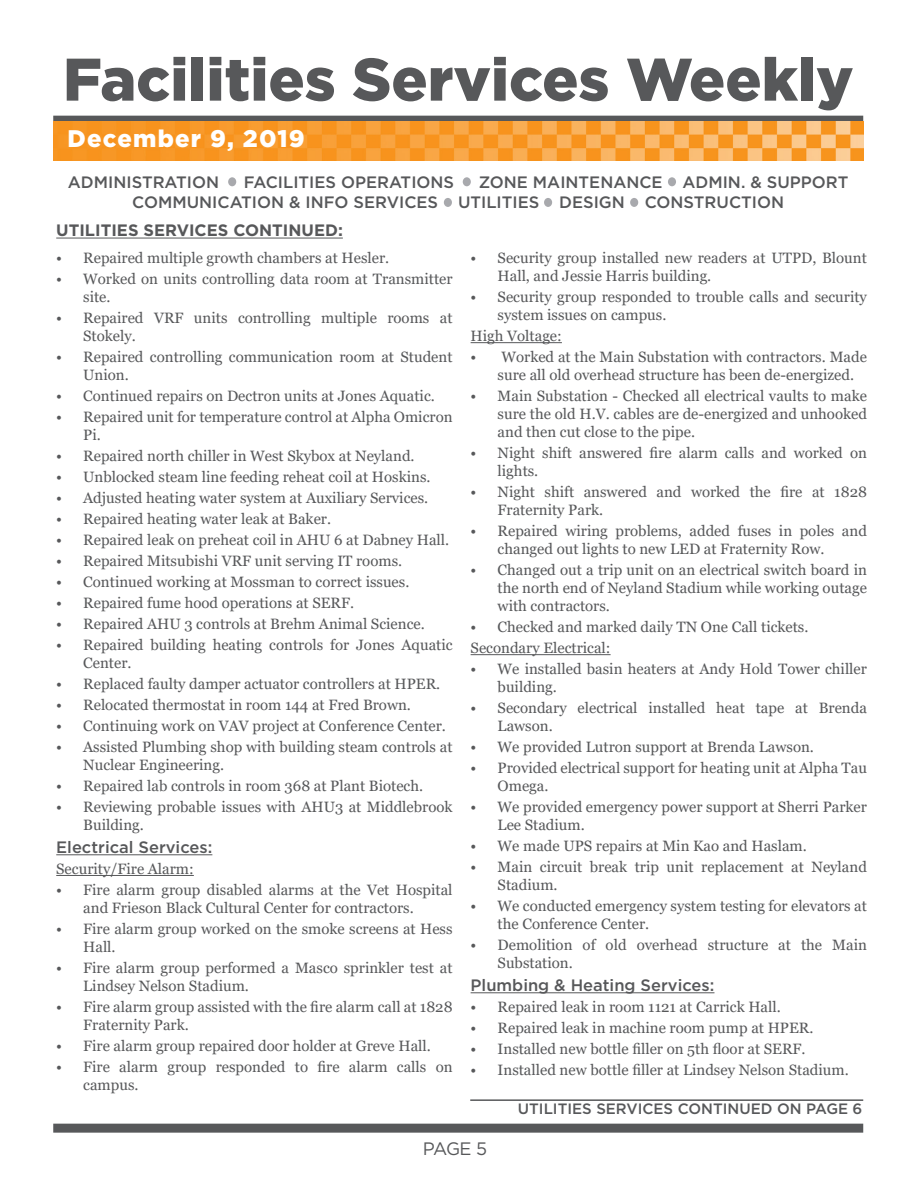
<style>
.page{position:relative;width:918px;height:1188px;background:#fff}
.page>*{position:absolute;margin:0;border:0;box-sizing:border-box;transform-origin:0 0}
.t1{font:900 60px "Gotham";color:#57585a}
.t2{font:900 24px "Gotham";letter-spacing:.05em;color:#fff}
.t3{font:18px "Gotham";color:#57585a}
.t4{font:500 16.5px/19.8px "Gotham";color:#57585a}
.t5{font:700 16.5px "Gotham";color:#57585a}
.t6{font:15px/18px "Georgia";color:#57585a}
.t7{font:500 15px "Gotham";color:#57585a}
</style>
<div class="page">
<div style="left:228px;top:177px;width:8px;height:9px;background:#a8a9ad;border-radius:50%"></div>
<div style="left:444px;top:198px;width:8px;height:9px;background:#a8a9ad;border-radius:50%"></div>
<div style="left:668px;top:177px;width:8px;height:9px;background:#a8a9ad;border-radius:50%"></div>
<div style="left:463px;top:177px;width:8px;height:9px;background:#a8a9ad;border-radius:50%"></div>
<div style="left:544px;top:198px;width:8px;height:9px;background:#a8a9ad;border-radius:50%"></div>
<div style="left:630px;top:198px;width:8px;height:9px;background:#a8a9ad;border-radius:50%"></div>
<div style="left:53px;top:1124px;width:810px;height:9px;background:#57585a"></div>
<div style="left:53px;top:116px;width:810px;height:6px;background:#57585a"></div>
<img style="left:53px;top:121px;width:810px;height:40px">
<hr style="left:56px;top:854px;width:156px;height:1px;background:#57585a">
<hr style="left:56px;top:875px;width:138px;height:1px;background:#57585a">
<hr style="left:471px;top:342px;width:91px;height:1px;background:#57585a">
<hr style="left:471px;top:654px;width:140px;height:1px;background:#57585a">
<hr style="left:471px;top:992px;width:243px;height:1px;background:#57585a">
<hr style="left:56px;top:238px;width:287px;height:1px;background:#57585a">
<hr style="left:470px;top:1099px;width:393px;height:2px;background:#57585a">
<p class="t1" style="left:63px;top:38px;width:792px">Facilities Services Weekly</p>
<p class="t2" style="left:68px;top:122px;width:239px">December 9, 2019</p>
<p class="t4" style="left:68px;top:172px;width:153px">ADMINISTRATION</p>
<p class="t4" style="left:244px;top:172px;width:212px">FACILITIES OPERATIONS</p>
<p class="t4" style="left:132px;top:172px;width:718px;text-indent:347px">ZONE MAINTENANCE ADMIN. &amp; SUPPORT<br>COMMUNICATION &amp; INFO SERVICES UTILITIES DESIGN CONSTRUCTION</p>
<p class="t5" style="left:56px;top:220px;width:288px">UTILITIES SERVICES CONTINUED:</p>
<p class="t6" style="left:56px;top:249px;width:335px">• Repaired multiple growth chambers at Hesler.</p>
<p class="t6" style="left:83px;top:270px;width:371px;text-indent:-27px">• Worked on units controlling data room at Transmitter site.</p>
<p class="t6" style="left:83px;top:309px;width:371px;text-indent:-27px">• Repaired VRF units controlling multiple rooms at<br>Stokely.</p>
<p class="t6" style="left:83px;top:348px;width:371px;text-indent:-27px">• Repaired controlling communication room at Student<br>Union.</p>
<p class="t6" style="left:56px;top:387px;width:380px">• Continued repairs on Dectron units at Jones Aquatic.</p>
<p class="t6" style="left:83px;top:408px;width:371px;text-indent:-27px">• Repaired unit for temperature control at Alpha Omicron<br>Pi.</p>
<p class="t6" style="left:56px;top:447px;width:360px">• Repaired north chiller in West Skybox at Neyland.</p>
<p class="t6" style="left:56px;top:468px;width:376px">• Unblocked steam line feeding reheat coil at Hoskins.</p>
<p class="t6" style="left:56px;top:489px;width:374px">• Adjusted heating water system at Auxiliary Services.</p>
<p class="t6" style="left:56px;top:510px;width:276px">• Repaired heating water leak at Baker.</p>
<p class="t6" style="left:56px;top:531px;width:394px">• Repaired leak on preheat coil in AHU 6 at Dabney Hall.</p>
<p class="t6" style="left:56px;top:552px;width:347px">• Repaired Mitsubishi VRF unit serving IT rooms.</p>
<p class="t6" style="left:56px;top:573px;width:355px">• Continued working at Mossman to correct issues.</p>
<p class="t6" style="left:56px;top:594px;width:299px">• Repaired fume hood operations at SERF.</p>
<p class="t6" style="left:56px;top:615px;width:370px">• Repaired AHU 3 controls at Brehm Animal Science.</p>
<p class="t6" style="left:83px;top:636px;width:371px;text-indent:-27px">• Repaired building heating controls for Jones Aquatic<br>Center.</p>
<p class="t6" style="left:56px;top:675px;width:386px">• Replaced faulty damper actuator controllers at HPER.</p>
<p class="t6" style="left:56px;top:696px;width:356px">• Relocated thermostat in room 144 at Fred Brown.</p>
<p class="t6" style="left:56px;top:717px;width:391px">• Continuing work on VAV project at Conference Center.</p>
<p class="t6" style="left:83px;top:738px;width:371px;text-indent:-27px">• Assisted Plumbing shop with building steam controls at<br>Nuclear Engineering.</p>
<p class="t6" style="left:56px;top:777px;width:368px">• Repaired lab controls in room 368 at Plant Biotech.</p>
<p class="t6" style="left:83px;top:798px;width:371px;text-indent:-27px">• Reviewing probable issues with AHU3 at Middlebrook<br>Building.</p>
<p class="t4" style="left:56px;top:837px;width:158px">Electrical Services:</p>
<p class="t6" style="left:56px;top:860px;width:139px">Security/Fire Alarm:</p>
<p class="t6" style="left:83px;top:881px;width:371px;text-indent:-27px">• Fire alarm group disabled alarms at the Vet Hospital and Frieson Black Cultural Center for contractors.</p>
<p class="t6" style="left:83px;top:920px;width:371px;text-indent:-27px">• Fire alarm group worked on the smoke screens at Hess<br>Hall.</p>
<p class="t6" style="left:83px;top:959px;width:371px;text-indent:-27px">• Fire alarm group performed a Masco sprinkler test at<br>Lindsey Nelson Stadium.</p>
<p class="t6" style="left:83px;top:998px;width:371px;text-indent:-27px">• Fire alarm group assisted with the fire alarm call at 1828<br>Fraternity Park.</p>
<p class="t6" style="left:56px;top:1037px;width:376px">• Fire alarm group repaired door holder at Greve Hall.</p>
<p class="t6" style="left:83px;top:1058px;width:371px;text-indent:-27px">• Fire alarm group responded to fire alarm calls on campus.</p>
<p class="t6" style="left:498px;top:249px;width:371px;text-indent:-27px">• Security group installed new readers at UTPD, Blount<br>Hall, and Jessie Harris building.</p>
<p class="t6" style="left:498px;top:288px;width:371px;text-indent:-27px">• Security group responded to trouble calls and security system issues on campus.</p>
<p class="t6" style="left:471px;top:327px;width:93px">High Voltage:</p>
<p class="t6" style="left:498px;top:348px;width:371px;text-indent:-27px">• Worked at the Main Substation with contractors. Made sure all old overhead structure has been de-energized.</p>
<p class="t6" style="left:498px;top:387px;width:371px;text-align:justify;text-indent:-27px">• Main Substation - Checked all electrical vaults to make sure the old H.V. cables are de-energized and unhooked and then cut close to the pipe.</p>
<p class="t6" style="left:498px;top:444px;width:371px;text-indent:-27px">• Night shift answered fire alarm calls and worked on lights.</p>
<p class="t6" style="left:498px;top:483px;width:371px;text-indent:-27px">• Night shift answered and worked the fire at 1828<br>Fraternity Park.</p>
<p class="t6" style="left:498px;top:522px;width:371px;text-indent:-27px">• Repaired wiring problems, added fuses in poles and changed out lights to new LED at Fraternity Row.</p>
<p class="t6" style="left:498px;top:561px;width:371px;text-align:justify;text-indent:-27px">• Changed out a trip unit on an electrical switch board in the north end of Neyland Stadium while working outage with contractors.</p>
<p class="t6" style="left:471px;top:618px;width:339px">• Checked and marked daily TN One Call tickets.</p>
<p class="t6" style="left:471px;top:639px;width:141px">Secondary Electrical:</p>
<p class="t6" style="left:498px;top:660px;width:371px;text-indent:-27px">• We installed basin heaters at Andy Hold Tower chiller building.</p>
<p class="t6" style="left:498px;top:699px;width:371px;text-indent:-27px">• Secondary electrical installed heat tape at Brenda<br>Lawson.</p>
<p class="t6" style="left:471px;top:738px;width:345px">• We provided Lutron support at Brenda Lawson.</p>
<p class="t6" style="left:498px;top:759px;width:371px;text-indent:-27px">• Provided electrical support for heating unit at Alpha Tau<br>Omega.</p>
<p class="t6" style="left:498px;top:798px;width:371px;text-indent:-27px">• We provided emergency power support at Sherri Parker<br>Lee Stadium.</p>
<p class="t6" style="left:471px;top:837px;width:338px">• We made UPS repairs at Min Kao and Haslam.</p>
<p class="t6" style="left:498px;top:858px;width:371px;text-indent:-27px">• Main circuit break trip unit replacement at Neyland<br>Stadium.</p>
<p class="t6" style="left:498px;top:897px;width:371px;text-indent:-27px">• We conducted emergency system testing for elevators at the Conference Center.</p>
<p class="t6" style="left:498px;top:936px;width:371px;text-indent:-27px">• Demolition of old overhead structure at the Main<br>Substation.</p>
<p class="t4" style="left:471px;top:975px;width:245px">Plumbing &amp; Heating Services:</p>
<p class="t6" style="left:471px;top:998px;width:312px">• Repaired leak in room 1121 at Carrick Hall.</p>
<p class="t6" style="left:471px;top:1019px;width:344px">• Repaired leak in machine room pump at HPER.</p>
<p class="t6" style="left:471px;top:1040px;width:336px">• Installed new bottle filler on 5th floor at SERF.</p>
<p class="t6" style="left:471px;top:1061px;width:380px">• Installed new bottle filler at Lindsey Nelson Stadium.</p>
<p class="t7" style="left:518px;top:1099px;width:346px">UTILITIES SERVICES CONTINUED ON PAGE 6</p>
<p class="t3" style="left:423px;top:1137px;width:66px">PAGE 5</p>
</div>
